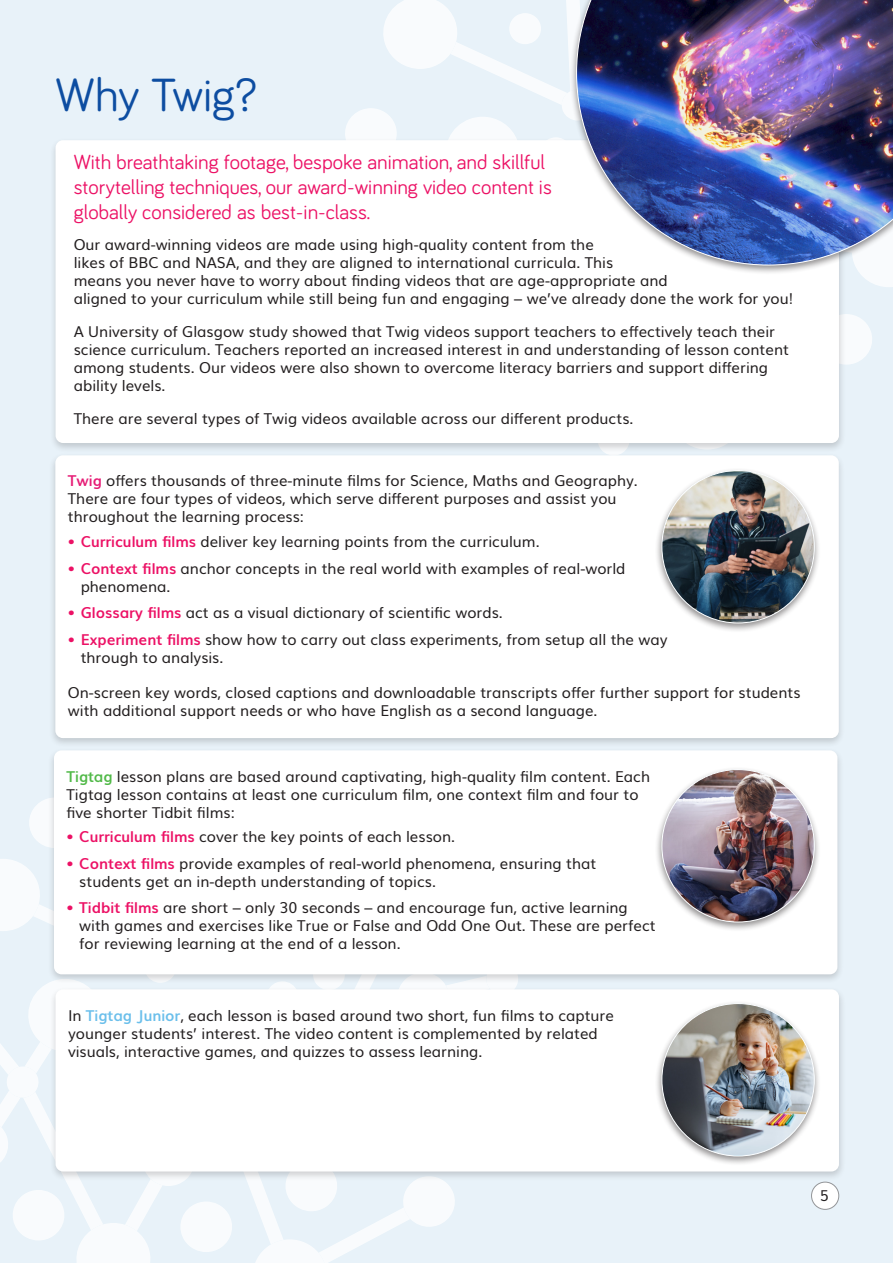
<style>
.page{position:relative;width:893px;height:1263px;background:#e8f2f9}
.page>*{position:absolute;margin:0;border:0;box-sizing:border-box;transform-origin:0 0}
.H2_-_Blue_Bariol_32{font:48px "Bariol";color:#0d4da1}
.Subhead_14pt_pink{font:21px/25.2px "Bariol";color:#ec1165}
.Body_-_General_Parag{font:15px/18px "Muli";color:#231f20}
.s1{font-weight:700;color:#e61d76}
.s2{font-weight:700;color:#ec1165}
.s3{font-weight:700;color:#51b948}
.s4{font-weight:700;color:#6bbfeb}
</style>
<div class="page">
<svg style="left:345px;top:0;width:548px;height:364px"></svg>
<svg style="left:0;top:799px;width:517px;height:464px"></svg>
<div style="left:49px;top:137px;width:797px;height:316px;background:#231f20;opacity:.2"></div>
<div style="left:56px;top:140px;width:783px;height:303px;background:#fff;border-radius:8px"></div>
<div style="left:49px;top:452px;width:797px;height:296px;background:#231f20;opacity:.2"></div>
<div style="left:55px;top:455px;width:784px;height:283px;background:#fff;border-radius:8px"></div>
<div style="left:47px;top:747px;width:797px;height:237px;background:#231f20;opacity:.2"></div>
<div style="left:54px;top:750px;width:783px;height:224px;background:#fff;border-radius:8px"></div>
<div style="left:49px;top:986px;width:797px;height:195px;background:#231f20;opacity:.2"></div>
<div style="left:56px;top:989px;width:783px;height:182px;background:#fff;border-radius:8px"></div>
<div style="left:655px;top:1000px;width:166px;height:166px;background:#231f20;opacity:.5"></div>
<img style="left:662px;top:1003px;width:152px;height:153px">
<div style="left:655px;top:766px;width:166px;height:166px;background:#231f20;opacity:.5"></div>
<img style="left:662px;top:769px;width:152px;height:153px;border-radius:76px">
<div style="left:655px;top:467px;width:166px;height:166px;background:#231f20;opacity:.5"></div>
<img style="left:662px;top:470px;width:152px;height:153px;border-radius:76px">
<div style="left:569px;top:0;width:324px;height:275px;background:#231f20;opacity:.5"></div>
<img style="left:576px;top:0;width:317px;height:265px">
<div style="left:811px;top:1182px;width:28px;height:27px;background:#fff;border-radius:50%"></div>
<div style="left:811px;top:1182px;width:28px;height:27px;border:1px solid #939598;border-radius:50%"></div>
<p class="H2_-_Blue_Bariol_32" style="left:56px;top:62px;width:203px">Why Twig?</p>
<p class="Subhead_14pt_pink" style="left:74px;top:148px;width:480px">With breathtaking footage, bespoke animation, and skillful storytelling techniques, our award-winning video content is globally considered as best-in-class.</p>
<p class="Body_-_General_Parag" style="left:74px;top:234px;width:721px">Our award-winning videos are made using high-quality content from the<br>likes of BBC and NASA, and they are aligned to international curricula. This<br>means you never have to worry about finding videos that are age-appropriate and<br>aligned to your curriculum while still being fun and engaging – we’ve already done the work for you!</p>
<p class="Body_-_General_Parag" style="left:74px;top:322px;width:717px">A University of Glasgow study showed that Twig videos support teachers to effectively teach their science curriculum. Teachers reported an increased interest in and understanding of lesson content among students. Our videos were also shown to overcome literacy barriers and support differing ability levels.</p>
<p class="Body_-_General_Parag" style="left:74px;top:409px;width:561px">There are several types of Twig videos available across our different products.</p>
<p class="Body_-_General_Parag" style="left:68px;top:471px;width:571px"><span class="s1">Twig</span> offers thousands of three-minute films for Science, Maths and Geography.<br>There are four types of videos, which serve different purposes and assist you throughout the learning process:</p>
<p class="Body_-_General_Parag" style="left:68px;top:531px;width:473px"><span class="s2">• Curriculum films</span> deliver key learning points from the curriculum.</p>
<p class="Body_-_General_Parag" style="left:81px;top:558px;width:546px;text-indent:-13px"><span class="s2">• Context films</span> anchor concepts in the real world with examples of real-world phenomena.</p>
<p class="Body_-_General_Parag" style="left:68px;top:602px;width:436px"><span class="s2">• Glossary films</span> act as a visual dictionary of scientific words.</p>
<p class="Body_-_General_Parag" style="left:81px;top:629px;width:588px;text-indent:-13px"><span class="s2">• Experiment films</span> show how to carry out class experiments, from setup all the way through to analysis.</p>
<p class="Body_-_General_Parag" style="left:68px;top:682px;width:734px">On-screen key words, closed captions and downloadable transcripts offer further support for students with additional support needs or who have English as a second language.</p>
<p class="Body_-_General_Parag" style="left:67px;top:766px;width:585px"><span class="s3">Tigtag</span> lesson plans are based around captivating, high-quality film content. Each<br>Tigtag lesson contains at least one curriculum film, one context film and four to five shorter Tidbit films:</p>
<p class="Body_-_General_Parag" style="left:67px;top:827px;width:390px"><span class="s2">• Curriculum films</span> cover the key points of each lesson.</p>
<p class="Body_-_General_Parag" style="left:79px;top:853px;width:518px;text-indent:-13px"><span class="s2">• Context films</span> provide examples of real-world phenomena, ensuring that students get an in-depth understanding of topics.</p>
<p class="Body_-_General_Parag" style="left:79px;top:898px;width:578px;text-indent:-13px"><span class="s2">• Tidbit films</span> are short – only 30 seconds – and encourage fun, active learning with games and exercises like True or False and Odd One Out. These are perfect for reviewing learning at the end of a lesson.</p>
<p class="Body_-_General_Parag" style="left:68px;top:1005px;width:547px">In <span class="s4">Tigtag Junior</span>, each lesson is based around two short, fun films to capture younger students’ interest. The video content is complemented by related visuals, interactive games, and quizzes to assess learning.</p>
<p class="Body_-_General_Parag" style="left:820px;top:1186px;width:11px">5</p>
</div>
